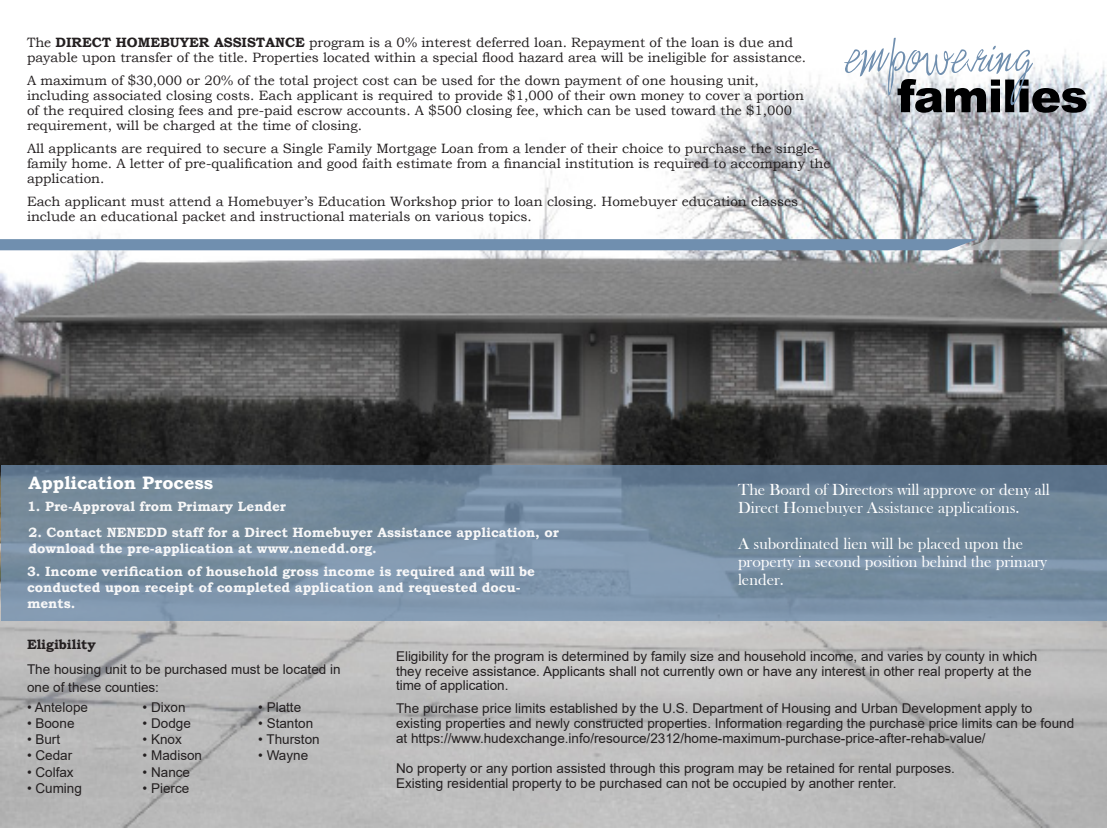
<style>
.page{position:relative;width:1107px;height:837px;background:#fff}
.page>*{position:absolute;margin:0;border:0;box-sizing:border-box;transform-origin:0 0}
.t1{font:700 18px "Bookman Old Style";color:#fff}
.t2{font:16.5px/18px "Bask Old Face";color:#fff}
.t3{font:13.5px/14.9px "Bookman Old Style";color:#231f20}
.t4{font:13.5px/14.9px "Arial";color:#231f20}
.t5{font:700 13.5px/16.2px "Bookman Old Style";color:#f7f7f8}
.t6{font:700 13.5px "Bookman Old Style";color:#231f20}
.s1{font-weight:700}
</style>
<div class="page">
<img style="left:0;top:37px;width:1107px;height:790px">
<svg style="left:1px;top:466px;width:1106px;height:155px;background:#758ca1"></svg>
<svg style="left:0;top:239px;width:1107px;height:11px;background:#7995b0"></svg>
<svg style="left:844px;top:38px;width:243px;height:75px"></svg>
<p class="t3" style="left:27px;top:35px;width:781px">The <span class="s1">DIRECT HOMEBUYER ASSISTANCE</span> program is a 0% interest deferred loan. Repayment of the loan is due and payable upon transfer of the title. Properties located within a special flood hazard area will be ineligible for assistance.</p>
<p class="t3" style="left:27px;top:73px;width:779px">A maximum of $30,000 or 20% of the total project cost can be used for the down payment of one housing unit, including associated closing costs. Each applicant is required to provide $1,000 of their own money to cover a portion of the required closing fees and pre-paid escrow accounts. A $500 closing fee, which can be used toward the $1,000 requirement, will be charged at the time of closing.</p>
<p class="t3" style="left:27px;top:141px;width:805px">All applicants are required to secure a Single Family Mortgage Loan from a lender of their choice to purchase the single&shy;family home. A letter of pre-qualification and good faith estimate from a financial institution is required to accompany the application.</p>
<p class="t3" style="left:27px;top:194px;width:773px">Each applicant must attend a Homebuyer’s Education Workshop prior to loan closing. Homebuyer education classes include an educational packet and instructional materials on various topics.</p>
<p class="t1" style="left:28px;top:470px;width:186px">Application Process</p>
<p class="t5" style="left:27px;top:498px;width:261px">1. Pre-Approval from Primary Lender</p>
<p class="t5" style="left:28px;top:524px;width:532px">2. Contact NENEDD staff for a Direct Homebuyer Assistance application, or download the pre-application at www.nenedd.org.</p>
<p class="t5" style="left:27px;top:563px;width:510px">3. Income verification of household gross income is required and will be conducted upon receipt of completed application and requested docu&shy;ments.</p>
<p class="t2" style="left:738px;top:481px;width:313px">The Board of Directors will approve or deny all<br>Direct Homebuyer Assistance applications.</p>
<p class="t2" style="left:738px;top:535px;width:311px">A subordinated lien will be placed upon the property in second position behind the primary lender.</p>
<p class="t6" style="left:27px;top:635px;width:70px">Eligibility</p>
<p class="t4" style="left:27px;top:660px;width:315px;line-height:18px">The housing unit to be purchased must be located in one of these counties:</p>
<p class="t4" style="left:27px;top:700px;width:63px">• Antelope</p>
<p class="t4" style="left:27px;top:716px;width:49px">• Boone</p>
<p class="t4" style="left:27px;top:732px;width:35px">• Burt</p>
<p class="t4" style="left:27px;top:748px;width:47px">• Cedar</p>
<p class="t4" style="left:27px;top:764px;width:48px">• Colfax</p>
<p class="t4" style="left:27px;top:781px;width:56px">• Cuming</p>
<p class="t4" style="left:143px;top:700px;width:44px">• Dixon</p>
<p class="t4" style="left:143px;top:716px;width:50px">• Dodge</p>
<p class="t4" style="left:143px;top:732px;width:41px">• Knox</p>
<p class="t4" style="left:143px;top:748px;width:61px">• Madison</p>
<p class="t4" style="left:143px;top:764px;width:49px">• Nance</p>
<p class="t4" style="left:143px;top:781px;width:48px">• Pierce</p>
<p class="t4" style="left:258px;top:700px;width:44px">• Platte</p>
<p class="t4" style="left:258px;top:716px;width:57px">• Stanton</p>
<p class="t4" style="left:258px;top:732px;width:63px">• Thurston</p>
<p class="t4" style="left:258px;top:748px;width:51px">• Wayne</p>
<p class="t4" style="left:396px;top:648px;width:643px">Eligibility for the program is determined by family size and household income, and varies by county in which</p>
<p class="t4" style="left:396px;top:663px;width:637px">they receive assistance. Applicants shall not currently own or have any interest in other real property at the</p>
<p class="t4" style="left:396px;top:678px;width:114px">time of application.</p>
<p class="t4" style="left:396px;top:701px;width:680px">The purchase price limits established by the U.S. Department of Housing and Urban Development apply to existing properties and newly constructed properties. Information regarding the purchase price limits can be found at https://www.hudexchange.info/resource/2312/home-maximum-purchase-price-after-rehab-value/</p>
<p class="t4" style="left:396px;top:761px;width:560px">No property or any portion assisted through this program may be retained for rental purposes.<br>Existing residential property to be purchased can not be occupied by another renter.</p>
</div>
